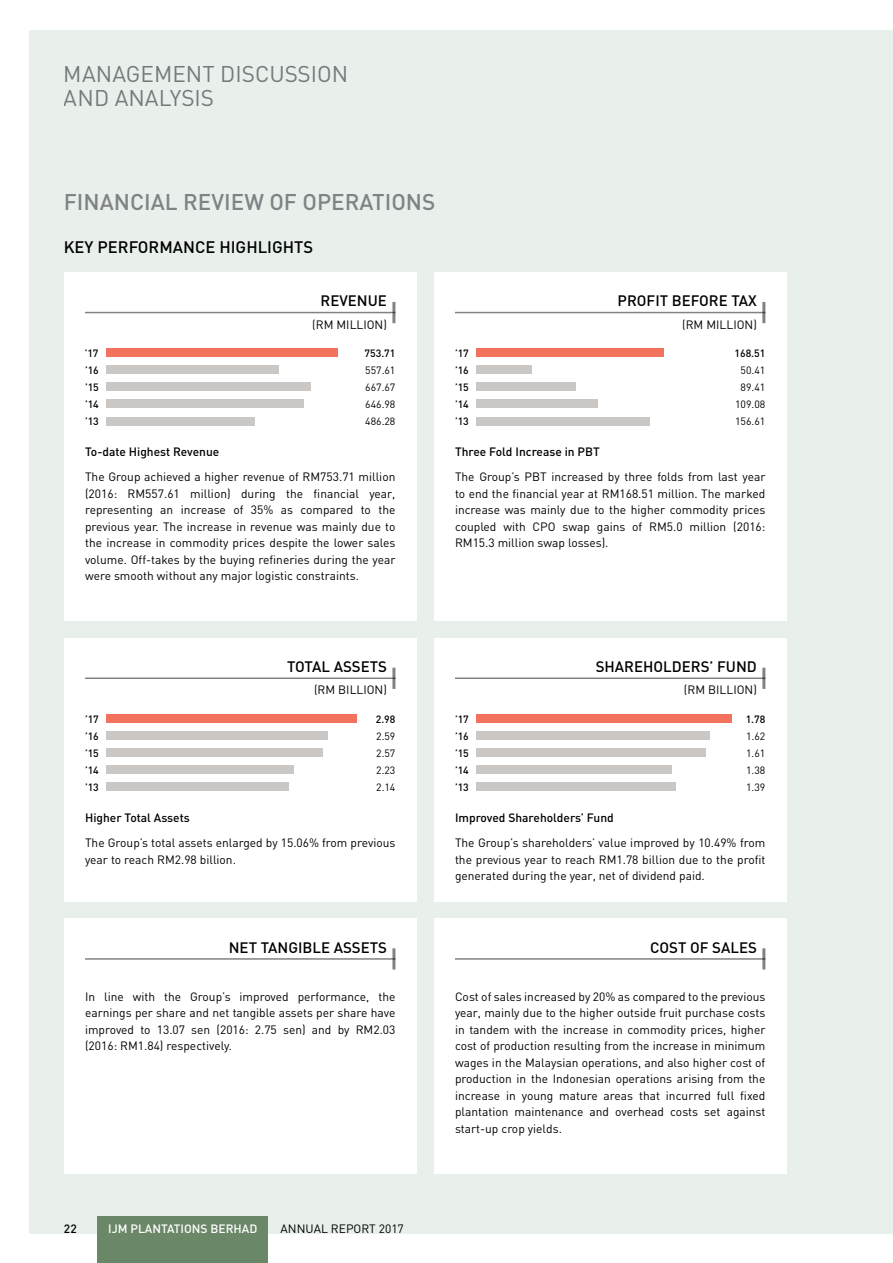
<style>
.page{position:relative;width:893px;height:1263px;background:#fff}
.page>*{position:absolute;margin:0;border:0;box-sizing:border-box;transform-origin:0 0}
.t1{font:22.5px/24px "DIN";color:#808285}
.t2{font:500 22.5px "DIN";color:#808285}
.t3{font:500 16.5px "DIN";color:#000}
.t4{font:500 15px "DIN";color:#000}
.t5{font:12px/16.5px "DIN";color:#000;text-align:justify}
.t6{font:500 12px "DIN";color:#000}
.t7{font:500 12px "DIN";color:#fff}
.t8{font:500 10.5px "DIN";letter-spacing:-.015em;color:#000}
.t9{font:10.5px "DIN";color:#000}
</style>
<div class="page">
<div style="left:30px;top:30px;width:863px;height:1203px;background:#e9f0eb"></div>
<div style="left:64px;top:272px;width:353px;height:349px;background:#fff"></div>
<div style="left:434px;top:272px;width:353px;height:349px;background:#fff"></div>
<hr style="left:392px;top:302px;width:3px;height:21px;background:#808285">
<hr style="left:85px;top:312px;width:310px;height:1px;background:#808285">
<hr style="left:762px;top:302px;width:3px;height:21px;background:#808285">
<hr style="left:455px;top:312px;width:310px;height:1px;background:#808285">
<div style="left:106px;top:349px;width:232px;height:8px;background:#f3725d"></div>
<div style="left:106px;top:417px;width:149px;height:8px;background:#cbc7c5"></div>
<div style="left:106px;top:400px;width:198px;height:8px;background:#cbc7c5"></div>
<div style="left:106px;top:383px;width:204px;height:8px;background:#cbc7c5"></div>
<div style="left:106px;top:366px;width:173px;height:8px;background:#cbc7c5"></div>
<div style="left:64px;top:638px;width:353px;height:263px;background:#fff"></div>
<hr style="left:392px;top:668px;width:3px;height:21px;background:#808285">
<hr style="left:85px;top:677px;width:310px;height:2px;background:#808285">
<div style="left:106px;top:714px;width:251px;height:9px;background:#f3725d"></div>
<div style="left:106px;top:782px;width:183px;height:9px;background:#cbc7c5"></div>
<div style="left:106px;top:765px;width:187px;height:9px;background:#cbc7c5"></div>
<div style="left:106px;top:748px;width:217px;height:9px;background:#cbc7c5"></div>
<div style="left:106px;top:731px;width:221px;height:9px;background:#cbc7c5"></div>
<div style="left:476px;top:349px;width:187px;height:8px;background:#f3725d"></div>
<div style="left:476px;top:417px;width:173px;height:8px;background:#cbc7c5"></div>
<div style="left:476px;top:400px;width:121px;height:8px;background:#cbc7c5"></div>
<div style="left:476px;top:383px;width:100px;height:8px;background:#cbc7c5"></div>
<div style="left:476px;top:366px;width:55px;height:8px;background:#cbc7c5"></div>
<div style="left:434px;top:638px;width:353px;height:263px;background:#fff"></div>
<hr style="left:762px;top:668px;width:3px;height:21px;background:#808285">
<hr style="left:455px;top:677px;width:310px;height:2px;background:#808285">
<div style="left:476px;top:714px;width:255px;height:9px;background:#f3725d"></div>
<div style="left:476px;top:782px;width:200px;height:9px;background:#cbc7c5"></div>
<div style="left:476px;top:765px;width:196px;height:9px;background:#cbc7c5"></div>
<div style="left:476px;top:748px;width:230px;height:9px;background:#cbc7c5"></div>
<div style="left:476px;top:731px;width:234px;height:9px;background:#cbc7c5"></div>
<div style="left:64px;top:918px;width:353px;height:256px;background:#fff"></div>
<div style="left:434px;top:918px;width:353px;height:256px;background:#fff"></div>
<hr style="left:392px;top:948px;width:3px;height:21px;background:#808285">
<hr style="left:762px;top:948px;width:3px;height:21px;background:#808285">
<hr style="left:85px;top:958px;width:310px;height:2px;background:#808285">
<hr style="left:455px;top:958px;width:310px;height:2px;background:#808285">
<div style="left:98px;top:1216px;width:170px;height:47px;background:#6a8767"></div>
<h1 class="t1" style="left:64px;top:62px;width:286px">MANAGEMENT DISCUSSION<br>AND ANALYSIS</h1>
<h1 class="t2" style="left:64px;top:187px;width:373px">FINANCIAL REVIEW OF OPERATIONS</h1>
<h2 class="t3" style="left:64px;top:237px;width:251px">KEY PERFORMANCE HIGHLIGHTS</h2>
<p class="t4" style="left:321px;top:291px;width:68px">REVENUE</p>
<p class="t5" style="left:312px;top:316px;width:76px">(RM MILLION)</p>
<p class="t4" style="left:618px;top:291px;width:141px">PROFIT BEFORE TAX</p>
<p class="t5" style="left:682px;top:316px;width:76px">(RM MILLION)</p>
<p class="t8" style="left:85px;top:347px;width:15px">’17</p>
<p class="t8" style="left:365px;top:347px;width:32px">753.71</p>
<p class="t8" style="left:455px;top:347px;width:15px">’17</p>
<p class="t8" style="left:734px;top:347px;width:32px">168.51</p>
<p class="t8" style="left:85px;top:364px;width:15px">’16</p>
<p class="t9" style="left:365px;top:364px;width:32px">557.61</p>
<p class="t8" style="left:455px;top:364px;width:15px">’16</p>
<p class="t9" style="left:741px;top:364px;width:26px">50.41</p>
<p class="t8" style="left:85px;top:381px;width:15px">’15</p>
<p class="t9" style="left:365px;top:381px;width:32px">667.67</p>
<p class="t8" style="left:455px;top:381px;width:15px">’15</p>
<p class="t9" style="left:741px;top:381px;width:26px">89.41</p>
<p class="t8" style="left:85px;top:398px;width:15px">’14</p>
<p class="t9" style="left:365px;top:398px;width:32px">646.98</p>
<p class="t8" style="left:455px;top:398px;width:15px">’14</p>
<p class="t9" style="left:735px;top:398px;width:32px">109.08</p>
<p class="t8" style="left:85px;top:415px;width:15px">’13</p>
<p class="t9" style="left:365px;top:415px;width:32px">486.28</p>
<p class="t8" style="left:455px;top:415px;width:15px">’13</p>
<p class="t9" style="left:735px;top:415px;width:32px">156.61</p>
<p class="t6" style="left:85px;top:444px;width:136px">To-date Highest Revenue</p>
<p class="t5" style="left:85px;top:469px;width:312px">The Group achieved a higher revenue of RM753.71 million (2016: RM557.61 million) during the financial year, representing an increase of 35% as compared to the previous year. The increase in revenue was mainly due to the increase in commodity prices despite the lower sales volume. Off-takes by the buying refineries during the year were smooth without any major logistic constraints.</p>
<p class="t6" style="left:455px;top:444px;width:146px">Three Fold Increase in PBT</p>
<p class="t5" style="left:455px;top:469px;width:312px">The Group’s PBT increased by three folds from last year to end the financial year at RM168.51 million. The marked increase was mainly due to the higher commodity prices coupled with CPO swap gains of RM5.0 million (2016:<br>RM15.3 million swap losses).</p>
<p class="t4" style="left:287px;top:657px;width:101px">TOTAL ASSETS</p>
<p class="t5" style="left:314px;top:682px;width:74px">(RM BILLION)</p>
<p class="t4" style="left:596px;top:657px;width:163px">SHAREHOLDERS’ FUND</p>
<p class="t5" style="left:684px;top:682px;width:74px">(RM BILLION)</p>
<p class="t8" style="left:85px;top:712px;width:15px">’17</p>
<p class="t8" style="left:376px;top:712px;width:21px">2.98</p>
<p class="t8" style="left:455px;top:712px;width:15px">’17</p>
<p class="t8" style="left:746px;top:712px;width:21px">1.78</p>
<p class="t8" style="left:85px;top:729px;width:15px">’16</p>
<p class="t9" style="left:376px;top:729px;width:21px">2.59</p>
<p class="t8" style="left:455px;top:729px;width:15px">’16</p>
<p class="t9" style="left:746px;top:729px;width:21px">1.62</p>
<p class="t8" style="left:85px;top:746px;width:15px">’15</p>
<p class="t9" style="left:376px;top:746px;width:21px">2.57</p>
<p class="t8" style="left:455px;top:746px;width:15px">’15</p>
<p class="t9" style="left:746px;top:746px;width:21px">1.61</p>
<p class="t8" style="left:85px;top:763px;width:15px">’14</p>
<p class="t9" style="left:376px;top:764px;width:21px">2.23</p>
<p class="t8" style="left:455px;top:763px;width:15px">’14</p>
<p class="t9" style="left:746px;top:764px;width:21px">1.38</p>
<p class="t8" style="left:85px;top:780px;width:15px">’13</p>
<p class="t9" style="left:376px;top:781px;width:21px">2.14</p>
<p class="t8" style="left:455px;top:780px;width:15px">’13</p>
<p class="t9" style="left:746px;top:781px;width:21px">1.39</p>
<p class="t6" style="left:85px;top:810px;width:106px">Higher Total Assets</p>
<p class="t5" style="left:85px;top:834px;width:312px">The Group’s total assets enlarged by 15.06% from previous year to reach RM2.98 billion.</p>
<p class="t6" style="left:455px;top:810px;width:160px">Improved Shareholders’ Fund</p>
<p class="t5" style="left:455px;top:834px;width:312px">The Group’s shareholders’ value improved by 10.49% from the previous year to reach RM1.78 billion due to the profit generated during the year, net of dividend paid.</p>
<p class="t4" style="left:229px;top:937px;width:160px">NET TANGIBLE ASSETS</p>
<p class="t4" style="left:650px;top:937px;width:108px">COST OF SALES</p>
<p class="t5" style="left:85px;top:988px;width:312px">In line with the Group’s improved performance, the earnings per share and net tangible assets per share have improved to 13.07 sen (2016: 2.75 sen) and by RM2.03 (2016: RM1.84) respectively.</p>
<p class="t5" style="left:455px;top:988px;width:312px">Cost of sales increased by 20% as compared to the previous year, mainly due to the higher outside fruit purchase costs in tandem with the increase in commodity prices, higher cost of production resulting from the increase in minimum wages in the Malaysian operations, and also higher cost of production in the Indonesian operations arising from the increase in young mature areas that incurred full fixed plantation maintenance and overhead costs set against start-up crop yields.</p>
<p class="t6" style="left:64px;top:1221px;width:15px">22</p>
<p class="t7" style="left:108px;top:1221px;width:151px">IJM PLANTATIONS BERHAD</p>
<p class="t5" style="left:281px;top:1220px;width:125px">ANNUAL REPORT 2017</p>
</div>
